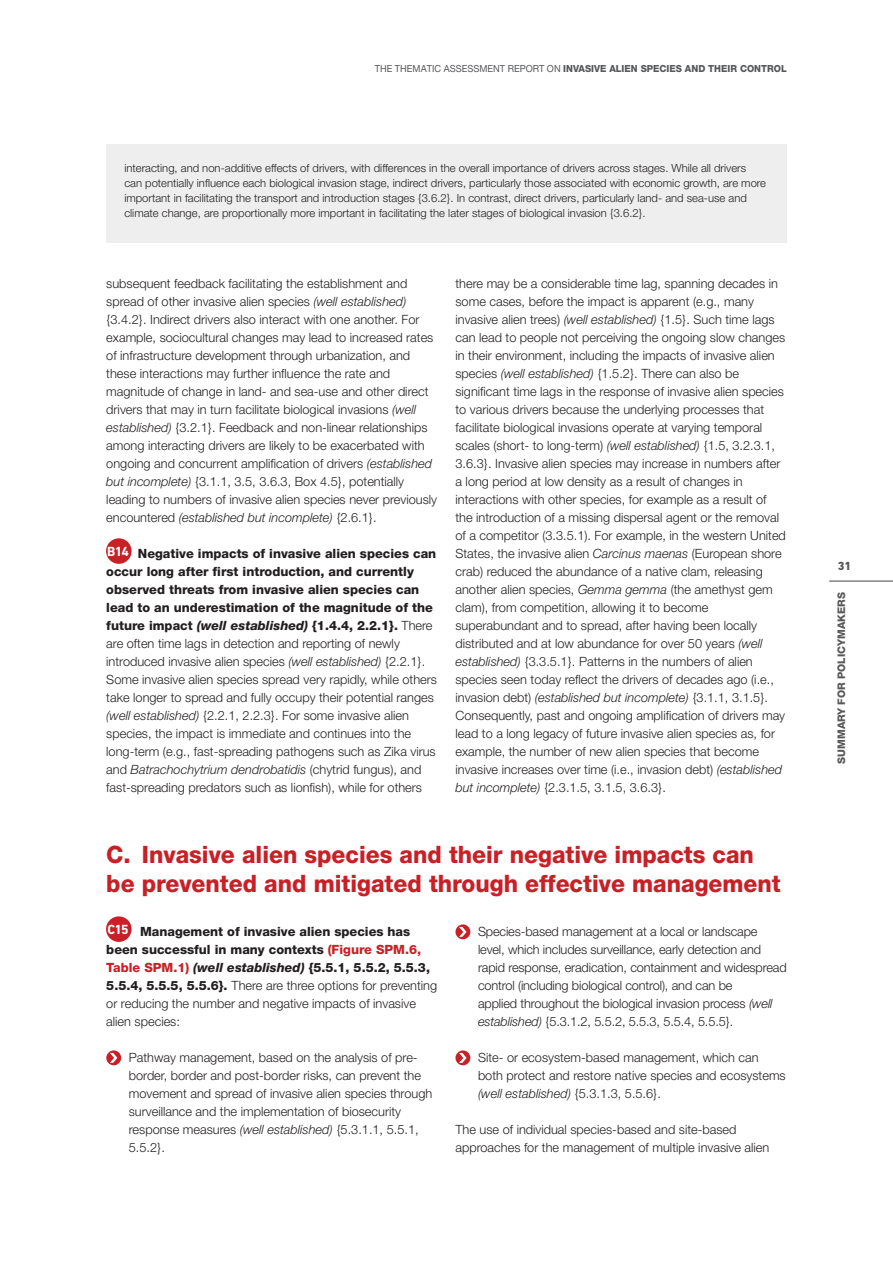
<style>
.page{position:relative;width:893px;height:1263px;background:#fff}
.page>*{position:absolute;margin:0;border:0;box-sizing:border-box;transform-origin:0 0}
.t1{font:800 24px/28.8px "Helvetica Neue LT Pro";color:#c82026;scale:.95 1}
.t2{font:300 12.75px/18px "Helvetica Neue LT Pro";color:#231f20}
.t3{font:800 12.75px/18px "Helvetica Neue LT Pro";color:#231f20}
.t4{font:italic 300 12.75px "Helvetica Neue LT Std";color:#231f20}
.t5{font:800 12px "DIN Next LT Pro";color:#57585a}
.t6{font:300 11.25px/15px "Helvetica Neue LT Pro";color:#231f20}
.t7{font:800 10.5px "Helvetica Neue LT Pro";color:#57585a}
.t8{font:800 9.75px "Helvetica Neue LT Pro";color:#57585a;scale:.95 1}
.s1{font-weight:400}
.s2{font-family:"Helvetica Neue LT Std";font-style:italic}
.s3{font-family:"Helvetica Neue LT Pro";font-style:normal}
.s4{font-weight:800}
.s5{font-weight:800;font-style:italic}
.s6{color:#c82026}
.s7{font-style:italic}
.s8{font-weight:300}
</style>
<div class="page">
<hr style="left:829px;top:580px;width:64px;height:2px;background:#57585a">
<div style="left:106px;top:538px;width:26px;height:26px;background:#c82026;border-radius:50%"></div>
<div style="left:106px;top:916px;width:26px;height:26px;background:#c82026;border-radius:50%"></div>
<svg style="left:106px;top:1050px;width:15px;height:15px"></svg>
<svg style="left:110px;top:1053px;width:7px;height:10px"></svg>
<svg style="left:455px;top:924px;width:15px;height:15px"></svg>
<svg style="left:459px;top:927px;width:8px;height:10px"></svg>
<svg style="left:455px;top:1050px;width:15px;height:15px"></svg>
<svg style="left:459px;top:1053px;width:8px;height:10px"></svg>
<div style="left:106px;top:145px;width:681px;height:98px;background:#eeeeef"></div>
<p class="t8" style="left:375px;top:63px;width:435px"><span class="s1">THE THEMATIC ASSESSMENT REPORT ON</span> INVASIVE ALIEN SPECIES AND THEIR CONTROL</p>
<p class="t6" style="left:124px;top:160px;width:643px">interacting, and non-additive effects of drivers, with differences in the overall importance of drivers across stages. While all drivers can potentially influence each biological invasion stage, indirect drivers, particularly those associated with economic growth, are more important in facilitating the transport and introduction stages {3.6.2}. In contrast, direct drivers, particularly land- and sea-use and climate change, are proportionally more important in facilitating the later stages of biological invasion {3.6.2}.</p>
<p class="t2" style="left:106px;top:274px;width:332px">subsequent feedback facilitating the establishment and spread of other invasive alien species <span class="s2">(well established) </span>{3.4.2}. Indirect drivers also interact with one another. For example, sociocultural changes may lead to increased rates of infrastructure development through urbanization, and these interactions may further influence the rate and magnitude of change in land- and sea-use and other direct drivers that may in turn facilitate biological invasions <span class="s2">(well established)</span> {3.2.1}. Feedback and non-linear relationships among interacting drivers are likely to be exacerbated with ongoing and concurrent amplification of drivers <span class="s2">(established but incomplete)</span> {3.1.1, 3.5, 3.6.3, Box 4.5}, potentially leading to numbers of invasive alien species never previously</p>
<p class="t4" style="left:106px;top:510px;width:272px"><span class="s3">encountered</span> (established but incomplete) <span class="s3">{2.6.1}.</span></p>
<p class="t2" style="left:106px;top:544px;width:332px"><sup>B14</sup> <span class="s4">Negative impacts of invasive alien species can occur long after first introduction, and currently observed threats from invasive alien species can lead to an underestimation of the magnitude of the future impact</span> <span class="s5">(well established)</span> <span class="s4">{1.4.4, 2.2.1}.</span> There are often time lags in detection and reporting of newly introduced invasive alien species <span class="s2">(well established)</span> {2.2.1}.<br>Some invasive alien species spread very rapidly, while others take longer to spread and fully occupy their potential ranges <span class="s2">(well established)</span> {2.2.1, 2.2.3}. For some invasive alien species, the impact is immediate and continues into the long-term (e.g., fast-spreading pathogens such as Zika virus</p>
<p class="t4" style="left:106px;top:762px;width:317px"><span class="s3">and</span> Batrachochytrium dendrobatidis <span class="s3">(chytrid fungus), and</span></p>
<p class="t2" style="left:106px;top:778px;width:317px">fast-spreading predators such as lionfish), while for others</p>
<p class="t2" style="left:455px;top:274px;width:332px">there may be a considerable time lag, spanning decades in some cases, before the impact is apparent (e.g., many invasive alien trees) <span class="s2">(well established)</span> {1.5}. Such time lags can lead to people not perceiving the ongoing slow changes in their environment, including the impacts of invasive alien species <span class="s2">(well established)</span> {1.5.2}. There can also be significant time lags in the response of invasive alien species to various drivers because the underlying processes that facilitate biological invasions operate at varying temporal scales (short- to long-term) <span class="s2">(well established)</span> {1.5, 3.2.3.1, 3.6.3}. Invasive alien species may increase in numbers after a long period at low density as a result of changes in interactions with other species, for example as a result of the introduction of a missing dispersal agent or the removal of a competitor (3.3.5.1). For example, in the western United States, the invasive alien <span class="s2">Carcinus maenas</span> (European shore crab) reduced the abundance of a native clam, releasing another alien species, <span class="s2">Gemma gemma</span> (the amethyst gem clam), from competition, allowing it to become superabundant and to spread, after having been locally distributed and at low abundance for over 50 years <span class="s2">(well established)</span> {3.3.5.1}. Patterns in the numbers of alien species seen today reflect the drivers of decades ago (i.e., invasion debt) <span class="s2">(established but incomplete)</span> {3.1.1, 3.1.5}.<br>Consequently, past and ongoing amplification of drivers may lead to a long legacy of future invasive alien species as, for example, the number of new alien species that become invasive increases over time (i.e., invasion debt) <span class="s2">(established but incomplete)</span> {2.3.1.5, 3.1.5, 3.6.3}.</p>
<h1 class="t1" style="left:106px;top:840px;width:711px">C. Invasive alien species and their negative impacts can be prevented and mitigated through effective management</h1>
<p class="t3" style="left:106px;top:922px;width:332px"><sup>C15</sup> Management of invasive alien species has been successful in many contexts <span class="s6">(Figure SPM.6, Table SPM.1)</span> <span class="s7">(well established)</span> {5.5.1, 5.5.2, 5.5.3, 5.5.4, 5.5.5, 5.5.6}. <span class="s8">There are three options for preventing or reducing the number and negative impacts of invasive alien species:</span></p>
<p class="t2" style="left:129px;top:1048px;width:305px">Pathway management, based on the analysis of pre&shy;border, border and post-border risks, can prevent the movement and spread of invasive alien species through surveillance and the implementation of biosecurity response measures <span class="s2">(well established)</span> {5.3.1.1, 5.5.1, 5.5.2}.</p>
<p class="t2" style="left:478px;top:922px;width:310px">Species-based management at a local or landscape level, which includes surveillance, early detection and rapid response, eradication, containment and widespread control (including biological control), and can be<br>applied throughout the biological invasion process <span class="s2">(well established)</span> {5.3.1.2, 5.5.2, 5.5.3, 5.5.4, 5.5.5}.</p>
<p class="t2" style="left:478px;top:1048px;width:309px">Site- or ecosystem-based management, which can both protect and restore native species and ecosystems</p>
<p class="t4" style="left:478px;top:1086px;width:185px">(well established) <span class="s3">{5.3.1.3, 5.5.6}.</span></p>
<p class="t2" style="left:455px;top:1120px;width:315px">The use of individual species-based and site-based approaches for the management of multiple invasive alien</p>
<p class="t5" style="left:838px;top:559px;width:15px">31</p>
<p class="t7" style="left:835px;top:764px;width:173px;rotate:-90deg">SUMMARY FOR POLICYMAKERS</p>
</div>
